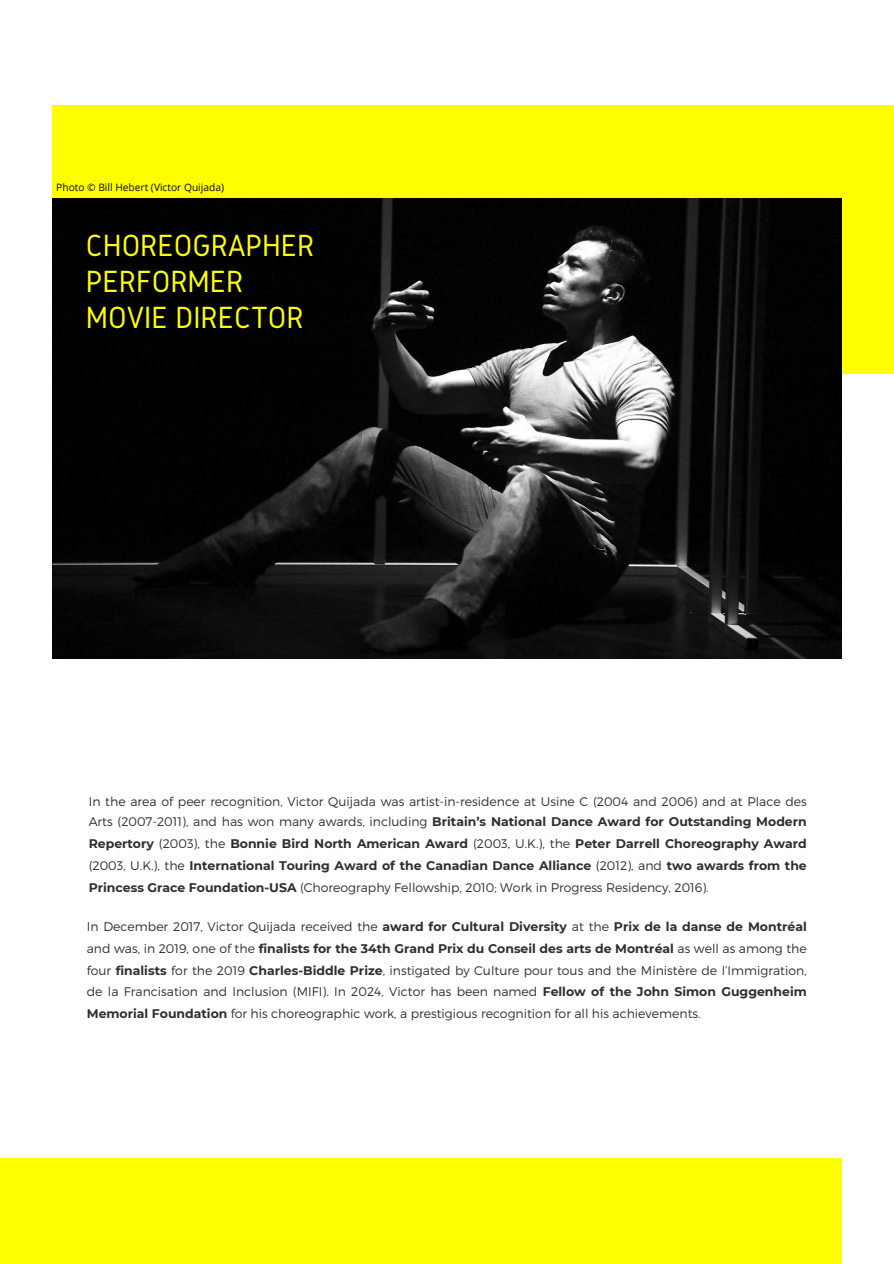
<style>
.page{position:relative;width:894px;height:1264px;background:#fff}
.page>*{position:absolute;margin:0;border:0;box-sizing:border-box;transform-origin:0 0}
.t1{font:31.8px/36px "Gidole";color:#ff0}
.t2{font:300 12.45px/21.6px "Montserrat";color:#322d28;text-align:justify}
.t3{font:10.2px "Open Sans";color:#000}
.s1{font-weight:700}
</style>
<div class="page">
<div style="left:52px;top:106px;width:841px;height:267px;background:#ff0"></div>
<img style="left:52px;top:198px;width:789px;height:460px">
<div style="left:0;top:1157px;width:841px;height:106px;background:#ff0"></div>
<p class="t3" style="left:56px;top:180px;width:169px">Photo © Bill Hebert (Victor Quijada)</p>
<p class="t1" style="left:86px;top:227px;width:230px">CHOREOGRAPHER<br>PERFORMER<br>MOVIE DIRECTOR</p>
<h1 class="t2" style="left:89px;top:789px;width:719px">In the area of peer recognition, Victor Quijada was artist-in-residence at Usine C (2004 and 2006) and at Place des Arts (2007-2011), and has won many awards, including <span class="s1">Britain’s National Dance Award for Outstanding Modern Repertory</span> (2003), the <span class="s1">Bonnie Bird North American Award</span> (2003, U.K.), the <span class="s1">Peter Darrell Choreography Award </span>(2003, U.K.), the <span class="s1">International Touring Award of the Canadian Dance Alliance</span> (2012), and <span class="s1">two awards from the Princess Grace Foundation-USA</span> (Choreography Fellowship, 2010; Work in Progress Residency, 2016).</h1>
<h2 class="t2" style="left:87px;top:915px;width:721px">In December 2017, Victor Quijada received the <span class="s1">award for Cultural Diversity</span> at the <span class="s1">Prix de la danse de Montréal </span>and was, in 2019, one of the <span class="s1">finalists for the 34th Grand Prix du Conseil des arts de Montréal</span> as well as among the four <span class="s1">finalists</span> for the 2019 <span class="s1">Charles-Biddle Prize</span>, instigated by Culture pour tous and the Ministère de l’Immigration, de la Francisation and Inclusion (MIFI). In 2024, Victor has been named <span class="s1">Fellow of the John Simon Guggenheim Memorial Foundation</span> for his choreographic work, a prestigious recognition for all his achievements.</h2>
</div>
